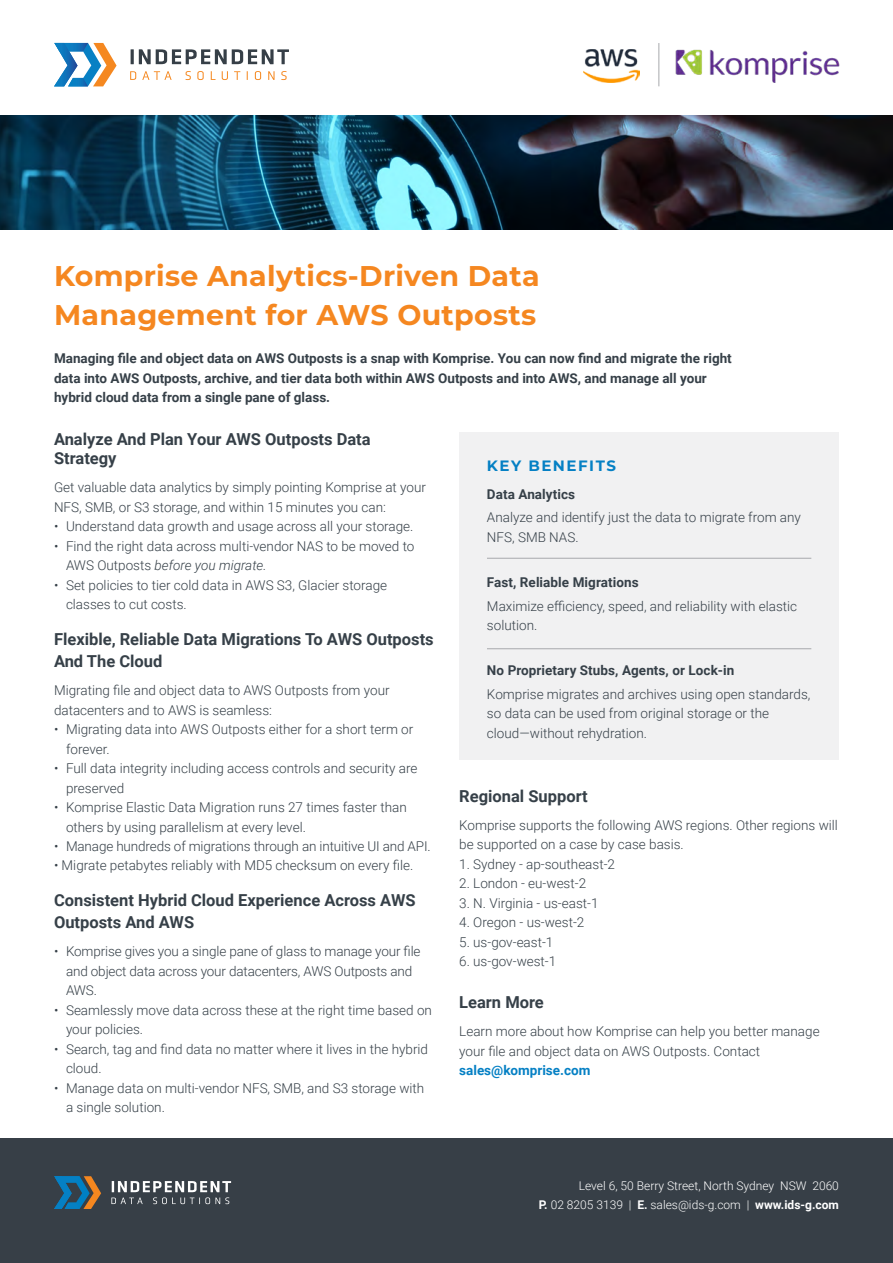
<style>
.page{position:relative;width:893px;height:1263px;background:#fff}
.page>*{position:absolute;margin:0;border:0;box-sizing:border-box;transform-origin:0 0}
.t1{font:700 28.5px/39px "Montserrat";letter-spacing:.01em;color:#f58720}
.t2{font:700 16.5px/22.5px "Roboto";color:#364048}
.t3{font:700 15px "Montserrat";letter-spacing:.1em;color:#0580c4}
.t4{font:300 13.5px/19.5px "Roboto";color:#364048}
.t5{font:700 13.5px/19.5px "Roboto";color:#364048}
.t6{font:700 13.5px "Roboto";color:#0580c4}
.t7{font:300 12px/19.5px "Roboto";color:#fff;text-align:right}
.s1{font-style:italic}
.s2{font-weight:700}
</style>
<div class="page">
<div style="left:0;top:1138px;width:893px;height:125px;background:#373f47"></div>
<svg style="left:111px;top:1181px;width:120px;height:23px"></svg>
<svg style="left:54px;top:1176px;width:47px;height:33px"></svg>
<svg style="left:131px;top:49px;width:158px;height:15px"></svg>
<svg style="left:130px;top:71px;width:6px;height:9px"></svg>
<svg style="left:142px;top:71px;width:30px;height:9px"></svg>
<svg style="left:186px;top:71px;width:5px;height:9px"></svg>
<svg style="left:197px;top:71px;width:7px;height:9px"></svg>
<svg style="left:211px;top:71px;width:5px;height:9px"></svg>
<svg style="left:222px;top:71px;width:6px;height:9px"></svg>
<svg style="left:234px;top:71px;width:6px;height:9px"></svg>
<svg style="left:255px;top:71px;width:6px;height:9px"></svg>
<svg style="left:268px;top:71px;width:7px;height:9px"></svg>
<svg style="left:281px;top:71px;width:6px;height:9px"></svg>
<svg style="left:54px;top:43px;width:63px;height:43px"></svg>
<img style="left:0;top:116px;width:893px;height:113px">
<img style="left:676px;top:49px;width:164px;height:34px">
<hr style="left:659px;top:43px;width:1px;height:43px;background:#a7a9ac">
<div style="left:459px;top:432px;width:380px;height:328px;background:#f1f1f2"></div>
<hr style="left:487px;top:558px;width:324px;height:1px;background:#a7a9ac">
<hr style="left:487px;top:648px;width:324px;height:1px;background:#a7a9ac">
<img style="left:583px;top:49px;width:56px;height:34px">
<h1 class="t1" style="left:54px;top:255px;width:487px">Komprise Analytics-Driven Data<br>Management for AWS Outposts</h1>
<p class="t5" style="left:54px;top:348px;width:679px">Managing file and object data on AWS Outposts is a snap with Komprise. You can now find and migrate the right data into AWS Outposts, archive, and tier data both within AWS Outposts and into AWS, and manage all your hybrid cloud data from a single pane of glass.</p>
<p class="t2" style="left:54px;top:428px;width:318px;line-height:19.5px">Analyze And Plan Your AWS Outposts Data<br>Strategy</p>
<p class="t4" style="left:54px;top:477px;width:374px">Get valuable data analytics by simply pointing Komprise at your<br>NFS, SMB, or S3 storage, and within 15 minutes you can:</p>
<p class="t4" style="left:54px;top:516px;width:361px">• Understand data growth and usage across all your storage.</p>
<p class="t4" style="left:66px;top:536px;width:350px;text-indent:-12px">• Find the right data across multi-vendor NAS to be moved to<br>AWS Outposts <span class="s1">before you migrate.</span></p>
<p class="t4" style="left:66px;top:575px;width:323px;text-indent:-12px">• Set policies to tier cold data in AWS S3, Glacier storage classes to cut costs.</p>
<p class="t2" style="left:54px;top:627px;width:381px">Flexible, Reliable Data Migrations To AWS Outposts<br>And The Cloud</p>
<p class="t4" style="left:54px;top:680px;width:337px">Migrating file and object data to AWS Outposts from your datacenters and to AWS is seamless:</p>
<p class="t4" style="left:66px;top:719px;width:349px;text-indent:-12px">• Migrating data into AWS Outposts either for a short term or forever.</p>
<p class="t4" style="left:66px;top:758px;width:353px;text-indent:-12px">• Full data integrity including access controls and security are preserved</p>
<p class="t4" style="left:66px;top:797px;width:342px;text-indent:-12px">• Komprise Elastic Data Migration runs 27 times faster than others by using parallelism at every level.</p>
<p class="t4" style="left:54px;top:836px;width:378px">• Manage hundreds of migrations through an intuitive UI and API.</p>
<p class="t4" style="left:54px;top:855px;width:361px">• Migrate petabytes reliably with MD5 checksum on every file.</p>
<p class="t2" style="left:54px;top:888px;width:363px">Consistent Hybrid Cloud Experience Across AWS<br>Outposts And AWS</p>
<p class="t4" style="left:66px;top:941px;width:356px;text-indent:-12px">• Komprise gives you a single pane of glass to manage your file and object data across your datacenters, AWS Outposts and<br>AWS.</p>
<p class="t4" style="left:66px;top:1000px;width:367px;text-indent:-12px">• Seamlessly move data across these at the right time based on your policies.</p>
<p class="t4" style="left:66px;top:1039px;width:364px;text-indent:-12px">• Search, tag and find data no matter where it lives in the hybrid cloud.</p>
<p class="t4" style="left:66px;top:1078px;width:360px;text-indent:-12px">• Manage data on multi-vendor NFS, SMB, and S3 storage with a single solution.</p>
<p class="t3" style="left:487px;top:454px;width:130px">KEY BENEFITS</p>
<p class="t5" style="left:487px;top:484px;width:90px">Data Analytics</p>
<p class="t4" style="left:487px;top:507px;width:316px">Analyze and identify just the data to migrate from any<br>NFS, SMB NAS.</p>
<p class="t5" style="left:487px;top:572px;width:153px">Fast, Reliable Migrations</p>
<p class="t4" style="left:487px;top:596px;width:312px">Maximize efficiency, speed, and reliability with elastic solution.</p>
<p class="t5" style="left:487px;top:660px;width:249px">No Proprietary Stubs, Agents, or Lock-in</p>
<p class="t4" style="left:487px;top:684px;width:325px">Komprise migrates and archives using open standards, so data can be used from original storage or the cloud—without rehydration.</p>
<p class="t2" style="left:459px;top:784px;width:130px">Regional Support</p>
<p class="t4" style="left:459px;top:815px;width:380px">Komprise supports the following AWS regions. Other regions will be supported on a case by case basis.</p>
<p class="t4" style="left:459px;top:854px;width:157px">1. Sydney - ap-southeast-2</p>
<p class="t4" style="left:459px;top:873px;width:128px">2. London - eu-west-2</p>
<p class="t4" style="left:459px;top:893px;width:141px">3. N. Virginia - us-east-1</p>
<p class="t4" style="left:459px;top:912px;width:127px">4. Oregon - us-west-2</p>
<p class="t4" style="left:459px;top:932px;width:96px">5. us-gov-east-1</p>
<p class="t4" style="left:459px;top:951px;width:99px">6. us-gov-west-1</p>
<p class="t2" style="left:459px;top:991px;width:86px">Learn More</p>
<p class="t4" style="left:459px;top:1021px;width:362px">Learn more about how Komprise can help you better manage your file and object data on AWS Outposts. Contact</p>
<p class="t6" style="left:459px;top:1061px;width:133px">sales@komprise.com</p>
<p class="t7" style="left:539px;top:1175px;width:302px">Level 6, 50 Berry Street, North Sydney NSW 2060<br><span class="s2">P.</span> 02 8205 3139 | <span class="s2">E.</span> sales@ids-g.com | <span class="s2">www.ids-g.com</span></p>
</div>
